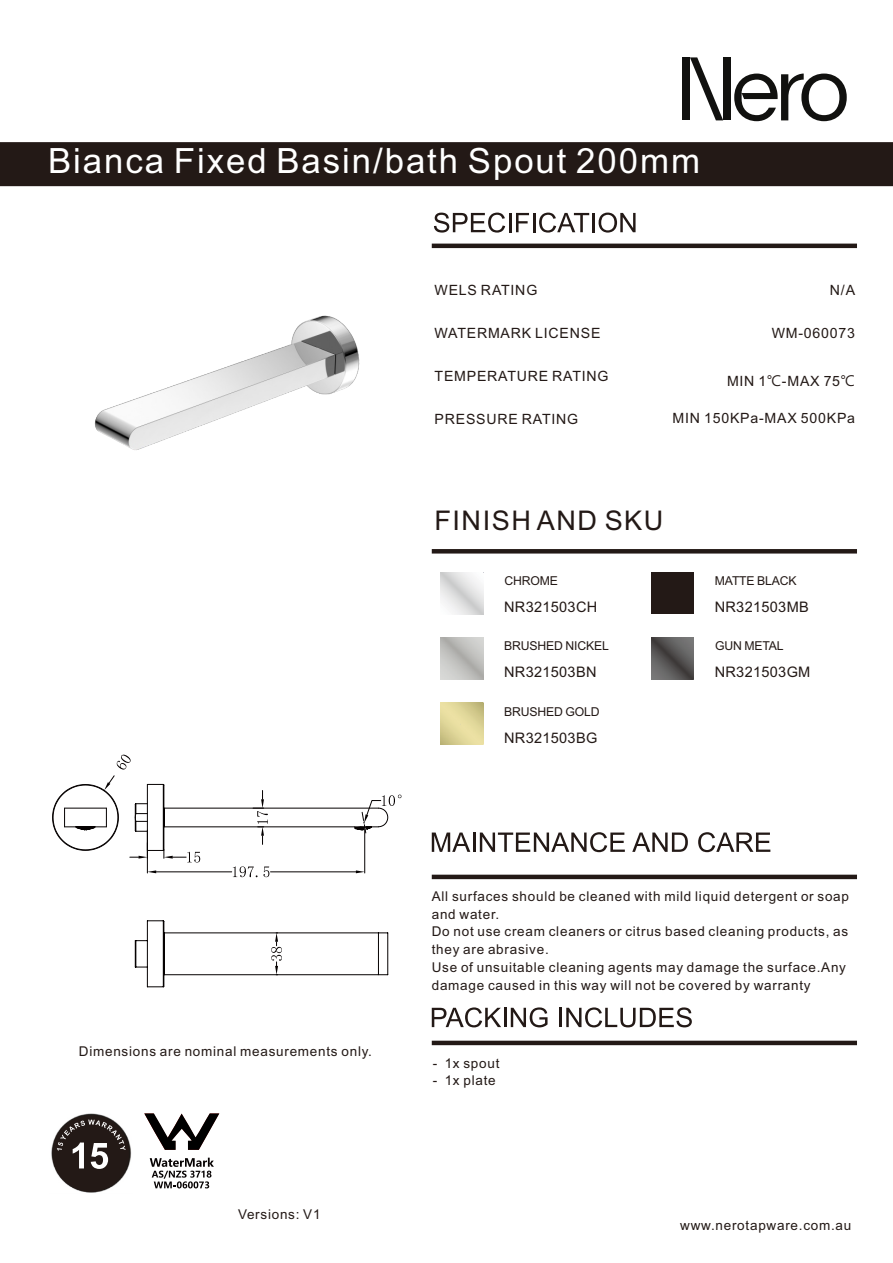
<style>
.page{position:relative;width:893px;height:1263px;background:#fff}
.page>*{position:absolute;margin:0;border:0;box-sizing:border-box;transform-origin:0 0}
.t1{font:34.8px "Arial";letter-spacing:.055em;color:#fff}
.t2{font:27.15px "Arial";letter-spacing:.055em;color:#231916}
.t3{font:14.55px "Arial";letter-spacing:.02em;color:#231916}
.t4{font:14.1px "Arial";letter-spacing:.055em;color:#231916}
.t5{font:13.5px/17.9px "Arial";letter-spacing:.055em;color:#231916}
.t6{font:12.3px "Arial";letter-spacing:-.015em;color:#231916}
.s1{font-family:"Microsoft Jheng Hei UI Regular"}
</style>
<div class="page">
<div style="left:0;top:142px;width:893px;height:44px;background:#231916"></div>
<div style="left:723px;top:57px;width:7px;height:63px;background:#11110f"></div>
<div style="left:683px;top:57px;width:7px;height:63px;background:#11110f"></div>
<svg style="left:690px;top:57px;width:33px;height:63px"></svg>
<svg style="left:734px;top:74px;width:113px;height:47px"></svg>
<hr style="left:432px;top:244px;width:425px;height:4px;background:#231916">
<hr style="left:432px;top:875px;width:425px;height:4px;background:#231916">
<hr style="left:432px;top:549px;width:425px;height:4px;background:#231916">
<svg style="left:434px;top:213px;width:155px;height:20px"></svg>
<hr style="left:592px;top:213px;width:3px;height:19px;background:#231916">
<svg style="left:599px;top:213px;width:37px;height:20px"></svg>
<hr style="left:432px;top:1041px;width:425px;height:4px;background:#231916">
<svg style="left:432px;top:1007px;width:115px;height:20px"></svg>
<hr style="left:559px;top:1008px;width:3px;height:19px;background:#231916">
<svg style="left:566px;top:1007px;width:126px;height:20px"></svg>
<svg style="left:144px;top:1113px;width:76px;height:75px"></svg>
<svg style="left:432px;top:832px;width:38px;height:20px"></svg>
<hr style="left:473px;top:832px;width:2px;height:20px;background:#231916">
<svg style="left:480px;top:832px;width:145px;height:20px"></svg>
<svg style="left:632px;top:832px;width:56px;height:20px"></svg>
<svg style="left:698px;top:832px;width:72px;height:20px"></svg>
<img style="left:51px;top:1113px;width:81px;height:80px">
<div style="left:52px;top:1115px;width:77px;height:77px;background:#231916;border:1px solid #231916;border-radius:50%"></div>
<svg style="left:57px;top:1119px;width:69px;height:50px"></svg>
<img style="left:94px;top:315px;width:266px;height:135px">
<div style="left:651px;top:572px;width:43px;height:42px;background:#231916"></div>
<img style="left:651px;top:637px;width:43px;height:42px">
<svg style="left:134px;top:784px;width:267px;height:35px"></svg>
<svg style="left:129px;top:808px;width:259px;height:179px"></svg>
<svg style="left:117px;top:755px;width:14px;height:14px"></svg>
<svg style="left:52px;top:775px;width:67px;height:76px"></svg>
<svg style="left:271px;top:933px;width:11px;height:42px"></svg>
<h1 class="t1" style="left:48px;top:148px;width:653px">Bianca Fixed Basin/bath Spout 200mm</h1>
<p class="t4" style="left:435px;top:285px;width:104px">WELS RATING</p>
<p class="t4" style="left:435px;top:328px;width:167px">WATERMARK LICENSE</p>
<p class="t4" style="left:435px;top:371px;width:176px">TEMPERATURE RATING</p>
<p class="t4" style="left:435px;top:414px;width:145px">PRESSURE RATING</p>
<p class="t4" style="left:830px;top:285px;width:27px">N/A</p>
<p class="t4" style="left:772px;top:328px;width:85px">WM-060073</p>
<p class="t4" style="left:727px;top:375px;width:130px">MIN 1<span class="s1">℃</span>-MAX 75<span class="s1">℃</span></p>
<p class="t4" style="left:673px;top:413px;width:184px">MIN 150KPa-MAX 500KPa</p>
<h2 class="t2" style="left:435px;top:510px;width:230px">FINISH AND SKU</h2>
<p class="t6" style="left:504px;top:576px;width:55px">CHROME</p>
<p class="t6" style="left:715px;top:576px;width:83px">MATTE BLACK</p>
<p class="t3" style="left:504px;top:601px;width:95px">NR321503CH</p>
<p class="t3" style="left:715px;top:601px;width:96px">NR321503MB</p>
<p class="t6" style="left:504px;top:641px;width:106px">BRUSHED NICKEL</p>
<p class="t6" style="left:715px;top:641px;width:70px">GUN METAL</p>
<p class="t3" style="left:504px;top:666px;width:94px">NR321503BN</p>
<p class="t3" style="left:715px;top:667px;width:97px">NR321503GM</p>
<p class="t6" style="left:504px;top:706px;width:97px">BRUSHED GOLD</p>
<p class="t3" style="left:504px;top:732px;width:95px">NR321503BG</p>
<p class="t5" style="left:79px;top:1044px;width:295px">Dimensions are nominal measurements only.</p>
<p class="t5" style="left:238px;top:1206px;width:84px">Versions: V1</p>
<p class="t5" style="left:432px;top:888px;width:419px">All surfaces should be cleaned with mild liquid detergent or soap and water.<br>Do not use cream cleaners or citrus based cleaning products, as they are abrasive.<br>Use of unsuitable cleaning agents may damage the surface.Any damage caused in this way will not be covered by warranty</p>
<p class="t5" style="left:433px;top:1055px;width:68px">- 1x spout</p>
<p class="t5" style="left:433px;top:1073px;width:65px">- 1x plate</p>
<p class="t5" style="left:680px;top:1218px;width:173px">www.nerotapware.com.au</p>
</div>
